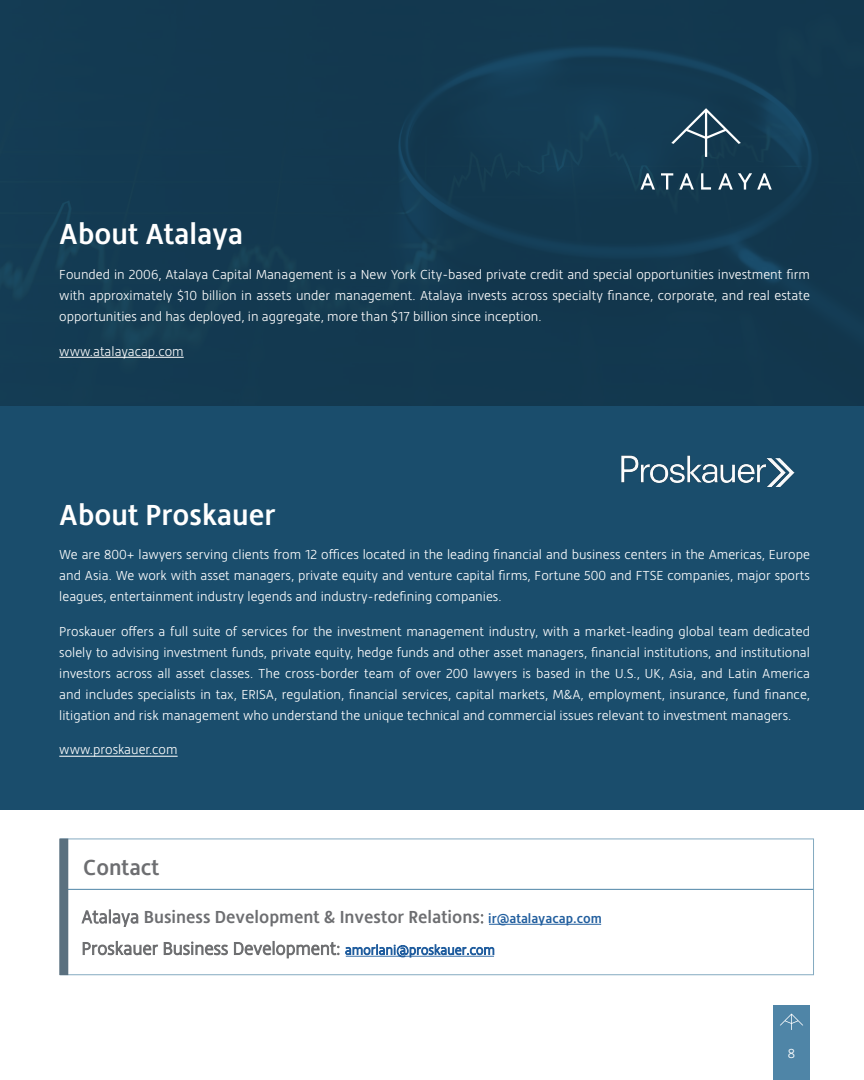
<style>
.page{position:relative;width:864px;height:1080px;background:#fff}
.page>*{position:absolute;margin:0;border:0;box-sizing:border-box;transform-origin:0 0}
.t1{font:500 30px "Hedley New";color:#fff}
.t2{font:500 22.5px "Hedley New";color:#6d6e71}
.t3{font:500 18px/31.5px "Hedley New";color:#6d6e71}
.t4{font:300 13.5px/21px "Hedley New";color:#fff;text-align:justify}
.s1{font-weight:300}
.s2{font-size:13.5px;color:#215e9e}
.s3{font-weight:300;color:#6d6e70}
.s4{font-weight:300;font-size:13.5px;color:#205d9e}
</style>
<div class="page">
<div style="left:773px;top:1005px;width:37px;height:75px;background:#4f85a7"></div>
<svg style="left:780px;top:1014px;width:23px;height:16px"></svg>
<div style="left:0;top:0;width:864px;height:810px;background:#1a4d6c"></div>
<div style="left:60px;top:839px;width:754px;height:136px;border:1px solid #84aac1"></div>
<hr style="left:60px;top:889px;width:753px;height:1px;background:#4f85a7">
<div style="left:59px;top:839px;width:9px;height:136px;background:#5a707f"></div>
<hr style="left:346px;top:956px;width:148px;height:1px;background:#215e9e">
<hr style="left:489px;top:924px;width:112px;height:1px;background:#215e9e">
<div style="left:0;top:0;width:864px;height:405px;background:#133950"></div>
<svg style="left:640px;top:173px;width:15px;height:17px"></svg>
<svg style="left:661px;top:173px;width:12px;height:17px"></svg>
<svg style="left:679px;top:173px;width:15px;height:17px"></svg>
<svg style="left:701px;top:173px;width:10px;height:17px"></svg>
<svg style="left:718px;top:173px;width:54px;height:17px"></svg>
<svg style="left:671px;top:108px;width:70px;height:49px;background:#2e5064"></svg>
<hr style="left:59px;top:357px;width:125px;height:1px;background:#fff">
<hr style="left:59px;top:756px;width:119px;height:1px;background:#fff">
<img style="left:622px;top:456px;width:172px;height:31px">
<h1 class="t1" style="left:59px;top:217px;width:185px">About Atalaya</h1>
<p class="t4" style="left:59px;top:264px;width:752px">Founded in 2006, Atalaya Capital Management is a New York City-based private credit and special opportunities investment firm with approximately $10 billion in assets under management. Atalaya invests across specialty finance, corporate, and real estate opportunities and has deployed, in aggregate, more than $17 billion since inception.</p>
<p class="t4" style="left:59px;top:340px;width:126px">www.atalayacap.com</p>
<h1 class="t1" style="left:59px;top:498px;width:218px">About Proskauer</h1>
<p class="t4" style="left:59px;top:544px;width:752px">We are 800+ lawyers serving clients from 12 offices located in the leading financial and business centers in the Americas, Europe and Asia. We work with asset managers, private equity and venture capital firms, Fortune 500 and FTSE companies, major sports leagues, entertainment industry legends and industry-redefining companies.</p>
<p class="t4" style="left:59px;top:621px;width:752px">Proskauer offers a full suite of services for the investment management industry, with a market-leading global team dedicated solely to advising investment funds, private equity, hedge funds and other asset managers, financial institutions, and institutional investors across all asset classes. The cross-border team of over 200 lawyers is based in the U.S., UK, Asia, and Latin America and includes specialists in tax, ERISA, regulation, financial services, capital markets, M&amp;A, employment, insurance, fund finance, litigation and risk management who understand the unique technical and commercial issues relevant to investment managers.</p>
<p class="t4" style="left:59px;top:739px;width:120px">www.proskauer.com</p>
<h2 class="t2" style="left:83px;top:855px;width:78px">Contact</h2>
<h3 class="t3" style="left:81px;top:901px;width:522px"><span class="s1">Atalaya</span> Business Development &amp; Investor Relations<span class="s1">:</span> <span class="s2">ir@atalayacap.com<br></span><span class="s3">Proskauer Business Development:</span> <span class="s4">amorlani@proskauer.com</span></h3>
<p class="t4" style="left:788px;top:1043px;width:9px">8</p>
</div>
